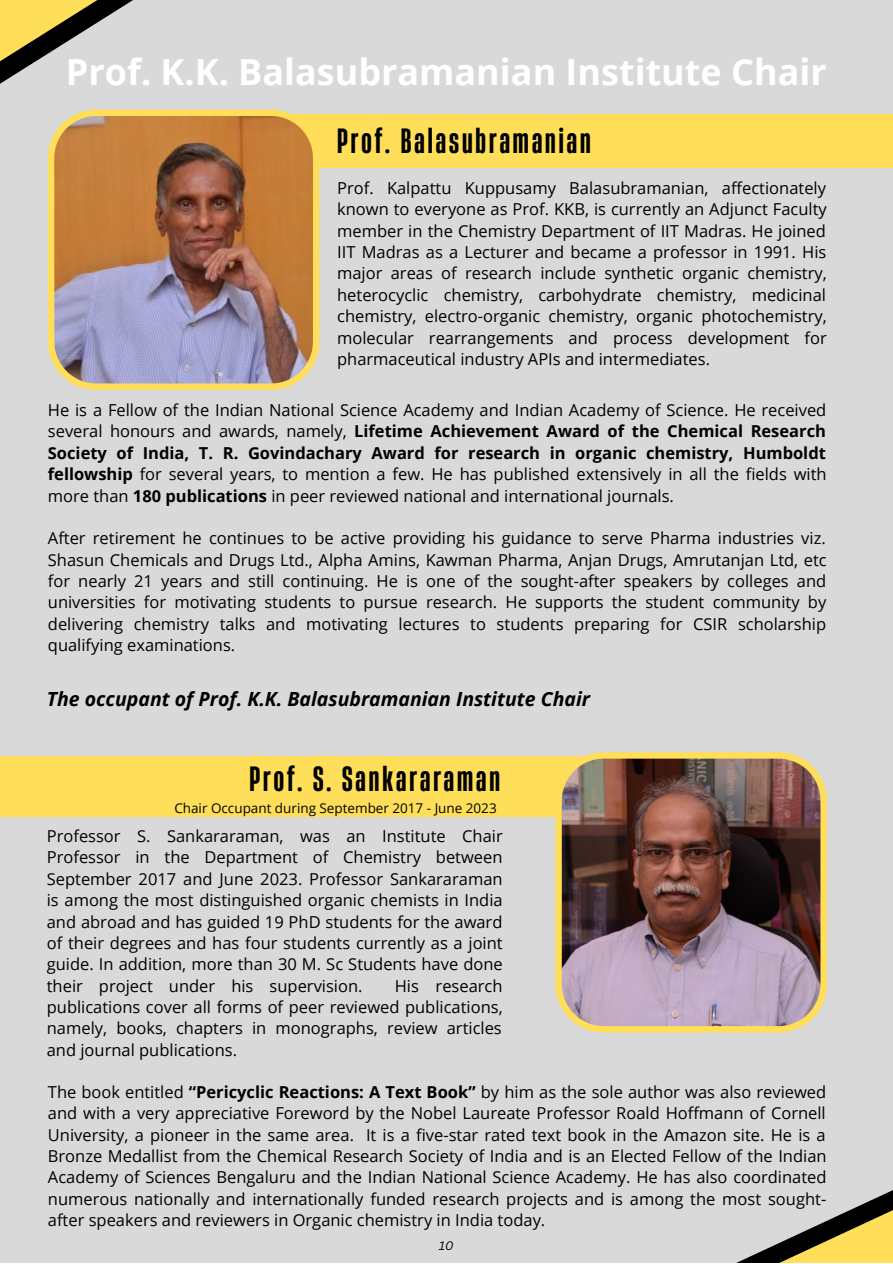
<style>
.page{position:relative;width:893px;height:1264px;background:#fff}
.page>*{position:absolute;margin:0;border:0;box-sizing:border-box;transform-origin:0 0}
.t1{font:700 36px "Open Sans";color:#fff}
.t2{font:700 33px "Heading Now 36";letter-spacing:.09em;color:#000}
.t3{font:italic 700 19.5px "Open Sans";color:#000}
.t4{font:16.5px/21.3px "Open Sans";color:#000;text-align:justify}
.t5{font:13.5px "Open Sans";color:#000}
.t6{font:italic 12px "Canva Sans";color:#000}
.s1{font-weight:700}
</style>
<div class="page">
<div style="left:0;top:0;width:892px;height:1262px;background:#d9d9d9"></div>
<div style="left:89px;top:114px;width:803px;height:54px;background:#ffde59"></div>
<img style="left:48px;top:110px;width:271px;height:280px">
<div style="left:0;top:756px;width:776px;height:60px;background:#ffde59"></div>
<img style="left:555px;top:752px;width:271px;height:280px">
<svg style="left:0;top:0;width:133px;height:84px"></svg>
<svg style="left:738px;top:1193px;width:154px;height:69px"></svg>
<p class="t1" style="left:66px;top:47px;width:762px">Prof. K.K. Balasubramanian Institute Chair</p>
<p class="t2" style="left:337px;top:119px;width:255px">Prof. Balasubramanian</p>
<p class="t4" style="left:337px;top:177px;width:491px">Prof. Kalpattu Kuppusamy Balasubramanian, affectionately known to everyone as Prof. KKB, is currently an Adjunct Faculty member in the Chemistry Department of IIT Madras. He joined IIT Madras as a Lecturer and became a professor in 1991. His major areas of research include synthetic organic chemistry, heterocyclic chemistry, carbohydrate chemistry, medicinal chemistry, electro-organic chemistry, organic photochemistry, molecular rearrangements and process development for pharmaceutical industry APIs and intermediates.</p>
<p class="t4" style="left:48px;top:399px;width:780px">He is a Fellow of the Indian National Science Academy and Indian Academy of Science. He received several honours and awards, namely, <span class="s1">Lifetime Achievement Award of the Chemical Research Society of India, T. R. Govindachary Award for research in organic chemistry, Humboldt fellowship</span> for several years, to mention a few. He has published extensively in all the fields with more than <span class="s1">180 publications</span> in peer reviewed national and international journals.</p>
<p class="t4" style="left:48px;top:527px;width:780px">After retirement he continues to be active providing his guidance to serve Pharma industries viz.<br>Shasun Chemicals and Drugs Ltd., Alpha Amins, Kawman Pharma, Anjan Drugs, Amrutanjan Ltd, etc for nearly 21 years and still continuing. He is one of the sought-after speakers by colleges and universities for motivating students to pursue research. He supports the student community by delivering chemistry talks and motivating lectures to students preparing for CSIR scholarship qualifying examinations.</p>
<p class="t3" style="left:47px;top:684px;width:544px">The occupant of Prof. K.K. Balasubramanian Institute Chair</p>
<p class="t2" style="left:249px;top:756px;width:252px">Prof. S. Sankararaman</p>
<p class="t5" style="left:174px;top:798px;width:324px">Chair Occupant during September 2017 - June 2023</p>
<p class="t4" style="left:47px;top:825px;width:457px">Professor S. Sankararaman, was an Institute Chair Professor in the Department of Chemistry between September 2017 and June 2023. Professor Sankararaman is among the most distinguished organic chemists in India and abroad and has guided 19 PhD students for the award of their degrees and has four students currently as a joint guide. In addition, more than 30 M. Sc Students have done their project under his supervision.</p>
<p class="t4" style="left:47px;top:974px;width:457px;text-indent:348px">His research publications cover all forms of peer reviewed publications, namely, books, chapters in monographs, review articles and journal publications.</p>
<p class="t4" style="left:48px;top:1080px;width:780px">The book entitled <span class="s1">“Pericyclic Reactions: A Text Book”</span> by him as the sole author was also reviewed and with a very appreciative Foreword by the Nobel Laureate Professor Roald Hoffmann of Cornell University, a pioneer in the same area. It is a five-star rated text book in the Amazon site. He is a Bronze Medallist from the Chemical Research Society of India and is an Elected Fellow of the Indian Academy of Sciences Bengaluru and the Indian National Science Academy. He has also coordinated numerous nationally and internationally funded research projects and is among the most sought&shy;after speakers and reviewers in Organic chemistry in India today.</p>
<p class="t6" style="left:439px;top:1237px;width:16px">10</p>
</div>
